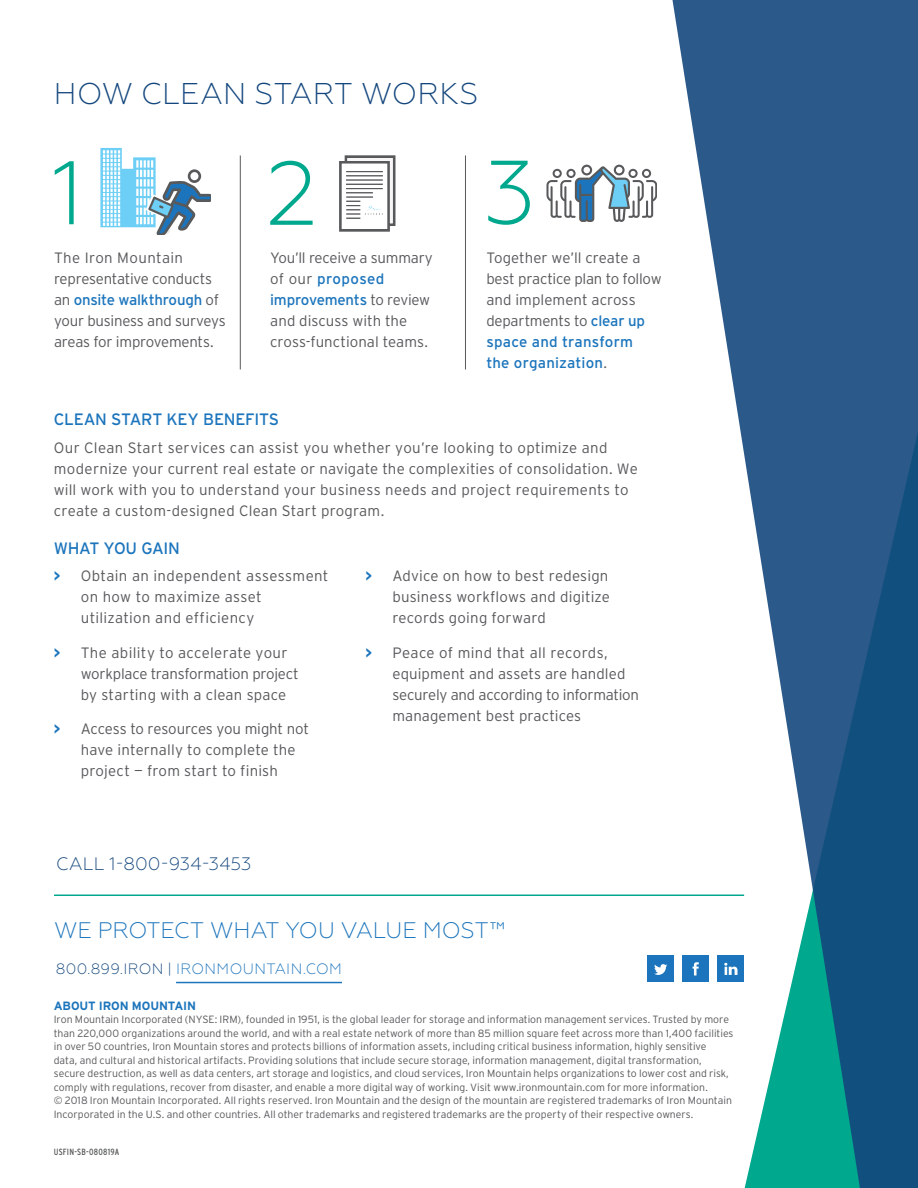
<style>
.page{position:relative;width:918px;height:1188px;background:#fff}
.page>*{position:absolute;margin:0;border:0;box-sizing:border-box;transform-origin:0 0}
.Body_Header{font:300 30px "Geometria";letter-spacing:.01em;color:#14477d}
.t1{font:300 22.5px "Geometria";color:#1c75bc}
.Contact_Info{font:300 18px "Geometria";letter-spacing:.015em;color:#14477d}
.Body_Header-2{font:16.5px "Interstate";letter-spacing:-.015em;color:#1c75bc}
.Body_Copy{font:300 15px/21px "Interstate";letter-spacing:.01em;color:#58595b}
.Body_Copy-2{font:300 15px/21px "Interstate";letter-spacing:-.01em;color:#58595b}
.Body_Copy-3{font:300 15px/21px "Interstate";letter-spacing:-.015em;color:#58595b}
.Contact_Info-2{font:300 15px "Geometria";letter-spacing:.025em;color:#1c75bc}
.t2{font:700 12px "Interstate";letter-spacing:-.01em;color:#1c75bc}
.t3{font:300 10.5px/13.5px "Interstate";color:#58595b}
.t4{font:9px "Interstate Condensed";letter-spacing:.025em;color:#58595b}
.s1{font-weight:400;color:#1c75bc}
.s2{font-weight:700;color:#1c75bc}
.s3{color:#14477d}
</style>
<div class="page">
<hr style="left:176px;top:982px;width:166px;height:1px;background:#1c75bc">
<div style="left:647px;top:956px;width:27px;height:26px;background:#1c75bc"></div>
<svg style="left:654px;top:964px;width:13px;height:11px"></svg>
<hr style="left:54px;top:895px;width:690px;height:1px;background:#00a88e">
<hr style="left:240px;top:155px;width:1px;height:214px;background:#58595b">
<hr style="left:465px;top:155px;width:1px;height:214px;background:#58595b">
<svg style="left:55px;top:161px;width:19px;height:63px"></svg>
<svg style="left:270px;top:161px;width:43px;height:64px"></svg>
<svg style="left:488px;top:161px;width:42px;height:64px"></svg>
<svg style="left:546px;top:165px;width:110px;height:57px"></svg>
<svg style="left:100px;top:148px;width:111px;height:87px"></svg>
<svg style="left:339px;top:155px;width:56px;height:77px"></svg>
<svg style="left:670px;top:0;width:248px;height:1188px"></svg>
<p class="Body_Header" style="left:54px;top:77px;width:426px">HOW CLEAN START WORKS</p>
<p class="Body_Copy-3" style="left:54px;top:247px;width:173px">The Iron Mountain representative conducts an <span class="s1">onsite walkthrough</span> of your business and surveys areas for improvements.</p>
<p class="Body_Copy" style="left:270px;top:247px;width:164px">You’ll receive a summary of our <span class="s1">proposed improvements</span> to review and discuss with the cross-functional teams.</p>
<p class="Body_Copy-2" style="left:486px;top:247px;width:177px">Together we’ll create a best practice plan to follow and implement across departments to <span class="s1">clear up space and transform<br>the organization</span>.</p>
<p class="Body_Header-2" style="left:54px;top:409px;width:227px">CLEAN START KEY BENEFITS</p>
<p class="Body_Copy" style="left:54px;top:437px;width:585px">Our Clean Start services can assist you whether you’re looking to optimize and modernize your current real estate or navigate the complexities of consolidation. We will work with you to understand your business needs and project requirements to create a custom-designed Clean Start program.</p>
<p class="Body_Header-2" style="left:54px;top:538px;width:128px">WHAT YOU GAIN</p>
<p class="Body_Copy" style="left:81px;top:566px;width:249px;text-indent:-27px"><span class="s2">&gt;</span> Obtain an independent assessment on how to maximize asset utilization and efficiency</p>
<p class="Body_Copy" style="left:81px;top:642px;width:220px;text-indent:-27px"><span class="s2">&gt;</span> The ability to accelerate your workplace transformation project by starting with a clean space</p>
<p class="Body_Copy" style="left:81px;top:719px;width:230px;text-indent:-27px"><span class="s2">&gt;</span> Access to resources you might not have internally to complete the project — from start to finish</p>
<p class="Body_Copy" style="left:392px;top:566px;width:219px;text-align:justify;text-indent:-27px"><span class="s2">&gt;</span> Advice on how to best redesign business workflows and digitize records going forward</p>
<p class="Body_Copy" style="left:392px;top:642px;width:248px;text-indent:-27px"><span class="s2">&gt;</span> Peace of mind that all records, equipment and assets are handled securely and according to information management best practices</p>
<p class="Contact_Info" style="left:56px;top:854px;width:197px">CALL 1-800-934-3453</p>
<p class="t1" style="left:54px;top:917px;width:453px">WE PROTECT WHAT YOU VALUE MOST™</p>
<p class="Contact_Info-2" style="left:56px;top:960px;width:287px"><span class="s3">800.899.IRON |</span> IRONMOUNTAIN.COM</p>
<p class="t2" style="left:54px;top:998px;width:144px">ABOUT IRON MOUNTAIN</p>
<p class="t3" style="left:54px;top:1013px;width:681px">Iron Mountain Incorporated (NYSE: IRM), founded in 1951, is the global leader for storage and information management services. Trusted by more than 220,000 organizations around the world, and with a real estate network of more than 85 million square feet across more than 1,400 facilities in over 50 countries, Iron Mountain stores and protects billions of information assets, including critical business information, highly sensitive<br>data, and cultural and historical artifacts. Providing solutions that include secure storage, information management, digital transformation, secure destruction, as well as data centers, art storage and logistics, and cloud services, Iron Mountain helps organizations to lower cost and risk, comply with regulations, recover from disaster, and enable a more digital way of working. Visit www.ironmountain.com for more information.</p>
<p class="t3" style="left:54px;top:1094px;width:680px">© 2018 Iron Mountain Incorporated. All rights reserved. Iron Mountain and the design of the mountain are registered trademarks of Iron Mountain<br>Incorporated in the U.S. and other countries. All other trademarks and registered trademarks are the property of their respective owners.</p>
<p class="t4" style="left:54px;top:1147px;width:67px">USFIN-SB-080819A</p>
</div>
